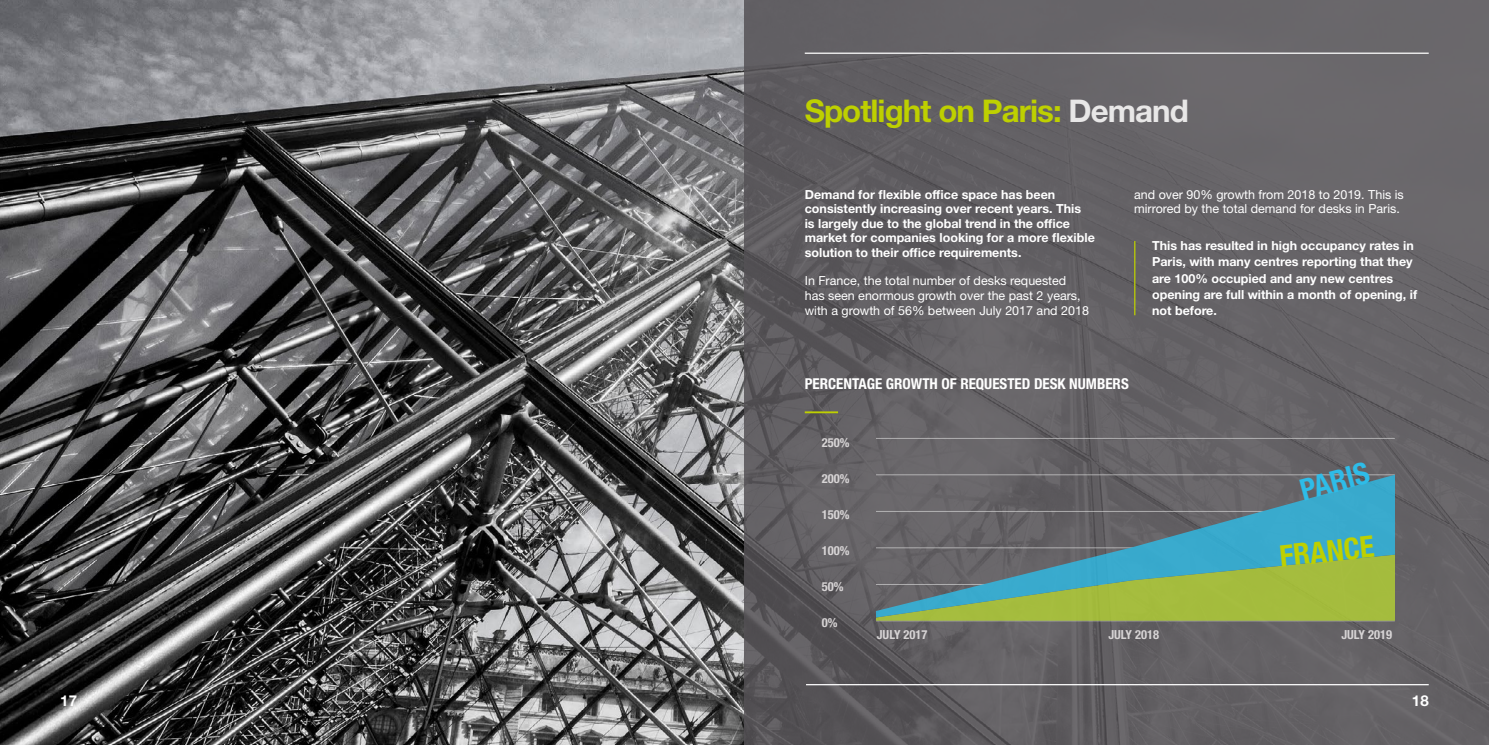
<style>
.page{position:relative;width:1489px;height:745px;background:#fff}
.page>*{position:absolute;margin:0;border:0;box-sizing:border-box;transform-origin:0 0}
.t1{font:700 31.25px "Helvetica Neue LT Std";letter-spacing:-.03em;color:#bed000}
.t2{font:700 condensed 30px "Helvetica Neue LT Std";color:#bed000}
.t3{font:700 condensed 30px "Helvetica Neue LT Std";color:#2ebce8}
.t4{font:700 condensed 15px "Helvetica Neue LT Std";color:#fff}
.t5{font:700 15px "Helvetica Neue LT Std";color:#fff}
.t6{font:700 12.5px/14.5px "Helvetica Neue LT Std";color:#fff}
.t7{font:12.5px/14.5px "Helvetica Neue LT Std";color:#fff}
.t8{font:700 condensed 12.5px "Helvetica Neue LT Std";color:#d7d4d5}
.s1{color:#e8e7e7}
</style>
<div class="page">
<img style="left:0;top:0;width:744px;height:744px">
<svg style="left:744px;top:0;width:744px;height:744px;fill:#656366"></svg>
<hr style="left:804px;top:53px;width:624px;height:1px;background:#fff">
<hr style="left:806px;top:683px;width:622px;height:1px;background:#fff">
<hr style="left:1134px;top:241px;width:1px;height:74px;background:#bed000">
<hr style="left:804px;top:411px;width:34px;height:2px;background:#bed000">
<hr style="left:876px;top:620px;width:518px;height:1px;background:#d9d9d9">
<hr style="left:876px;top:438px;width:518px;height:1px;background:#d9d9d9">
<svg style="left:876px;top:618px;width:518px;height:2px"></svg>
<svg style="left:876px;top:474px;width:518px;height:144px"></svg>
<h1 class="t1" style="left:804px;top:91px;width:385px">Spotlight on Paris: <span class="s1">Demand</span></h1>
<p class="t6" style="left:804px;top:186px;width:291px">Demand for flexible office space has been consistently increasing over recent years. This<br>is largely due to the global trend in the office market for companies looking for a more flexible solution to their office requirements.</p>
<p class="t7" style="left:804px;top:273px;width:286px">In France, the total number of desks requested has seen enormous growth over the past 2 years, with a growth of 56% between July 2017 and 2018</p>
<p class="t7" style="left:1134px;top:187px;width:271px">and over 90% growth from 2018 to 2019. This is mirrored by the total demand for desks in Paris.</p>
<p class="t6" style="left:1151px;top:237px;width:266px;line-height:16.2px">This has resulted in high occupancy rates in Paris, with many centres reporting that they are 100% occupied and any new centres opening are full within a month of opening, if not before.</p>
<p class="t4" style="left:804px;top:374px;width:325px">PERCENTAGE GROWTH OF REQUESTED DESK NUMBERS</p>
<p class="t8" style="left:821px;top:434px;width:29px">250%</p>
<p class="t8" style="left:821px;top:470px;width:29px">200%</p>
<p class="t8" style="left:821px;top:506px;width:29px">150%</p>
<p class="t8" style="left:821px;top:543px;width:29px">100%</p>
<p class="t8" style="left:821px;top:579px;width:23px">50%</p>
<p class="t8" style="left:821px;top:615px;width:17px">0%</p>
<h2 class="t3" style="left:1295px;top:472px;width:72px;rotate:-15deg">PARIS</h2>
<h2 class="t2" style="left:1277px;top:537px;width:97px;rotate:-6deg">FRANCE</h2>
<p class="t8" style="left:876px;top:626px;width:52px">JULY 2017</p>
<p class="t8" style="left:1108px;top:626px;width:52px">JULY 2018</p>
<p class="t8" style="left:1341px;top:626px;width:52px">JULY 2019</p>
<p class="t5" style="left:60px;top:691px;width:18px">17</p>
<p class="t5" style="left:1411px;top:691px;width:18px">18</p>
</div>
